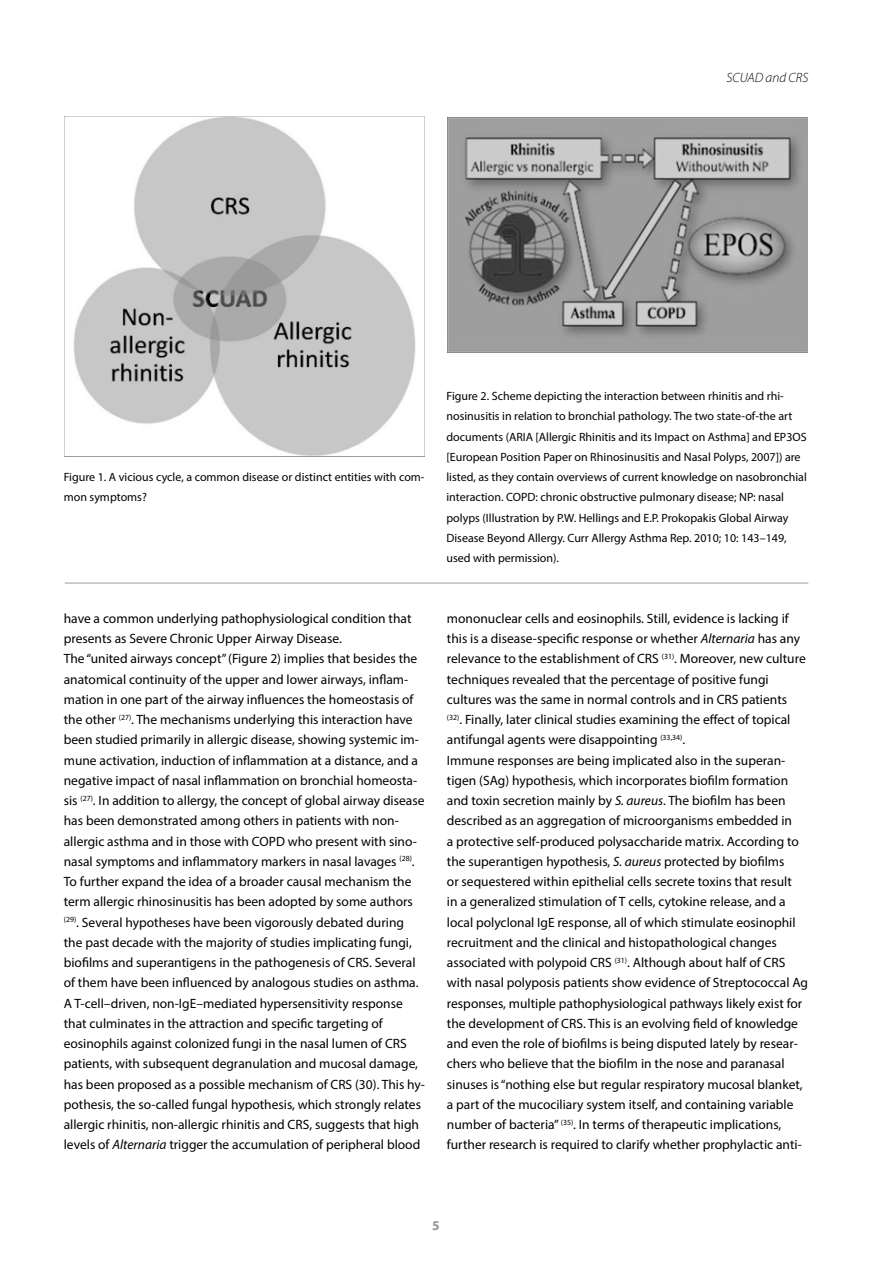
<style>
.page{position:relative;width:893px;height:1263px;background:#fff}
.page>*{position:absolute;margin:0;border:0;box-sizing:border-box;transform-origin:0 0}
.t1{font:13.5px/20.2px "Myriad Pro";color:#000}
.t2{font:italic 300 13.5px "Myriad Pro";color:#000}
.t3{font:700 13.5px "Myriad Pro";color:#939598}
.t4{font:12px/20.2px "Myriad Pro";color:#000}
.s1{font-style:italic}
</style>
<div class="page">
<hr style="left:65px;top:582px;width:743px;height:2px;background:#bcbec0">
<img style="left:64px;top:117px;width:361px;height:340px">
<img style="left:447px;top:117px;width:361px;height:236px">
<p class="t2" style="left:726px;top:70px;width:83px">SCUAD and CRS</p>
<p class="t4" style="left:64px;top:467px;width:362px">Figure 1. A vicious cycle, a common disease or distinct entities with com&shy;mon symptoms?</p>
<p class="t1" style="left:64px;top:608px;width:363px">have a common underlying pathophysiological condition that presents as Severe Chronic Upper Airway Disease.<br>The “united airways concept” (Figure 2) implies that besides the anatomical continuity of the upper and lower airways, inflam&shy;mation in one part of the airway influences the homeostasis of the other <sup>(27)</sup>. The mechanisms underlying this interaction have been studied primarily in allergic disease, showing systemic im&shy;mune activation, induction of inflammation at a distance, and a negative impact of nasal inflammation on bronchial homeosta&shy;sis <sup>(27)</sup>. In addition to allergy, the concept of global airway disease has been demonstrated among others in patients with non&shy;allergic asthma and in those with COPD who present with sino&shy;nasal symptoms and inflammatory markers in nasal lavages <sup>(28)</sup>.<br>To further expand the idea of a broader causal mechanism the term allergic rhinosinusitis has been adopted by some authors <sup>(29)</sup>. Several hypotheses have been vigorously debated during the past decade with the majority of studies implicating fungi, biofilms and superantigens in the pathogenesis of CRS. Several of them have been influenced by analogous studies on asthma.<br>A T-cell–driven, non-IgE–mediated hypersensitivity response that culminates in the attraction and specific targeting of eosinophils against colonized fungi in the nasal lumen of CRS patients, with subsequent degranulation and mucosal damage, has been proposed as a possible mechanism of CRS (30). This hy&shy;pothesis, the so-called fungal hypothesis, which strongly relates allergic rhinitis, non-allergic rhinitis and CRS, suggests that high levels of <span class="s1">Alternaria</span> trigger the accumulation of peripheral blood</p>
<p class="t4" style="left:446px;top:386px;width:362px">Figure 2. Scheme depicting the interaction between rhinitis and rhi&shy;nosinusitis in relation to bronchial pathology. The two state-of-the art documents (ARIA [Allergic Rhinitis and its Impact on Asthma] and EP3OS [European Position Paper on Rhinosinusitis and Nasal Polyps, 2007]) are listed, as they contain overviews of current knowledge on nasobronchial interaction. COPD: chronic obstructive pulmonary disease; NP: nasal polyps (Illustration by P.W. Hellings and E.P. Prokopakis Global Airway Disease Beyond Allergy. Curr Allergy Asthma Rep. 2010; 10: 143–149, used with permission).</p>
<p class="t1" style="left:447px;top:608px;width:363px">mononuclear cells and eosinophils. Still, evidence is lacking if this is a disease-specific response or whether <span class="s1">Alternaria</span> has any relevance to the establishment of CRS <sup>(31)</sup>. Moreover, new culture techniques revealed that the percentage of positive fungi cultures was the same in normal controls and in CRS patients<br><sup>(32)</sup>. Finally, later clinical studies examining the effect of topical antifungal agents were disappointing <sup>(33,34)</sup>.<br>Immune responses are being implicated also in the superan&shy;tigen (SAg) hypothesis, which incorporates biofilm formation and toxin secretion mainly by <span class="s1">S. aureus</span>. The biofilm has been described as an aggregation of microorganisms embedded in<br>a protective self-produced polysaccharide matrix. According to the superantigen hypothesis, <span class="s1">S. aureus</span> protected by biofilms<br>or sequestered within epithelial cells secrete toxins that result<br>in a generalized stimulation of T cells, cytokine release, and a local polyclonal IgE response, all of which stimulate eosinophil recruitment and the clinical and histopathological changes associated with polypoid CRS <sup>(31)</sup>. Although about half of CRS with nasal polyposis patients show evidence of Streptococcal Ag responses, multiple pathophysiological pathways likely exist for the development of CRS. This is an evolving field of knowledge and even the role of biofilms is being disputed lately by resear&shy;chers who believe that the biofilm in the nose and paranasal sinuses is “nothing else but regular respiratory mucosal blanket, a part of the mucociliary system itself, and containing variable number of bacteria” <sup>(35)</sup>. In terms of therapeutic implications, further research is required to clarify whether prophylactic anti-</p>
<p class="t3" style="left:432px;top:1217px;width:9px">5</p>
</div>
